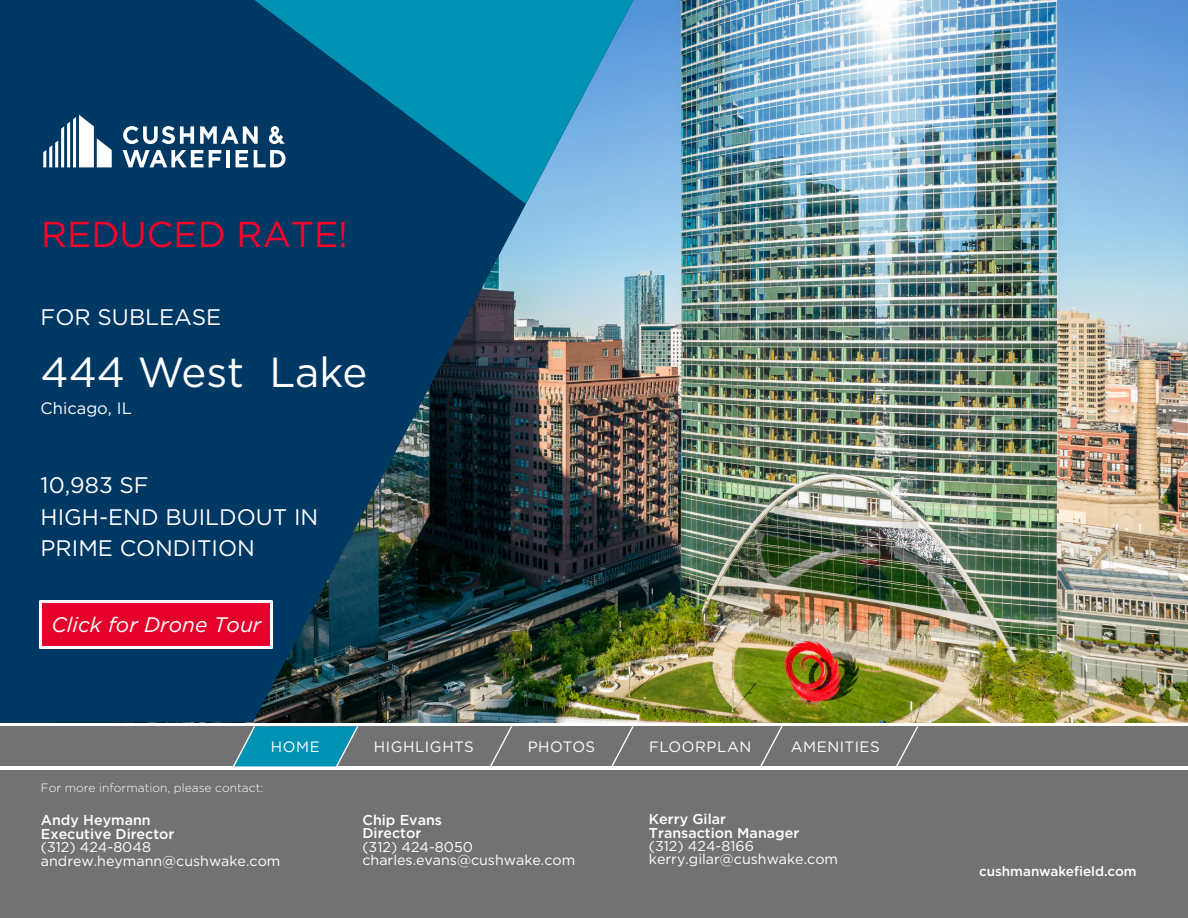
<style>
.page{position:relative;width:1188px;height:918px;background:#fff}
.page>*{position:absolute;margin:0;border:0;box-sizing:border-box;transform-origin:0 0}
.t1{font:42px "Gotham";color:#fff}
.t2{font:36px "Gotham";color:#ff002b}
.t3{font:22.5px/31.5px "Gotham";color:#fff}
.t4{font:italic 21px "Gotham";color:#fff}
.t5{font:16.5px "Gotham";color:#fff}
.t6{font:15px "Gotham";letter-spacing:.04em;color:#fff}
.t7{font:14.25px/13.4px "Gotham";color:#fff}
.t8{font:500 14.25px/13.5px "Gotham";color:#fff}
.t9{font:500 13.5px "Gotham";color:#fff}
.t10{font:300 12px "Gotham";color:#fff}
</style>
<div class="page">
<div style="left:0;top:726px;width:1188px;height:40px;background:#717271"></div>
<div style="left:0;top:770px;width:1188px;height:148px;background:#717271"></div>
<svg style="left:233px;top:726px;width:126px;height:41px"></svg>
<svg style="left:490px;top:726px;width:23px;height:40px"></svg>
<svg style="left:611px;top:726px;width:23px;height:40px"></svg>
<svg style="left:896px;top:726px;width:23px;height:40px"></svg>
<svg style="left:760px;top:726px;width:23px;height:40px"></svg>
<img style="left:633px;top:0;width:555px;height:722px">
<img style="left:0;top:0;width:633px;height:722px">
<svg style="left:254px;top:0;width:379px;height:204px;background:#11769e"></svg>
<svg style="left:43px;top:115px;width:69px;height:52px"></svg>
<hr style="left:226px;top:150px;width:4px;height:17px;background:#fff">
<svg style="left:236px;top:150px;width:12px;height:17px"></svg>
<svg style="left:254px;top:150px;width:32px;height:17px"></svg>
<svg style="left:123px;top:126px;width:71px;height:18px"></svg>
<svg style="left:200px;top:126px;width:58px;height:18px"></svg>
<svg style="left:209px;top:150px;width:12px;height:17px"></svg>
<svg style="left:123px;top:150px;width:80px;height:17px"></svg>
<svg style="left:269px;top:126px;width:16px;height:18px"></svg>
<img style="left:39px;top:600px;width:233px;height:49px">
<h2 class="t2" style="left:41px;top:211px;width:308px">REDUCED RATE!</h2>
<h3 class="t3" style="left:41px;top:301px;width:182px">FOR SUBLEASE</h3>
<h1 class="t1" style="left:41px;top:346px;width:328px">444 West Lake</h1>
<p class="t5" style="left:41px;top:397px;width:93px">Chicago, IL</p>
<h3 class="t3" style="left:41px;top:469px;width:279px">10,983 SF<br>HIGH-END BUILDOUT IN<br>PRIME CONDITION</h3>
<h3 class="t4" style="left:52px;top:612px;width:211px">Click for Drone Tour</h3>
<p class="t6" style="left:271px;top:737px;width:51px">HOME</p>
<p class="t6" style="left:374px;top:737px;width:101px">HIGHLIGHTS</p>
<p class="t6" style="left:528px;top:737px;width:69px">PHOTOS</p>
<p class="t6" style="left:649px;top:737px;width:104px">FLOORPLAN</p>
<p class="t6" style="left:791px;top:737px;width:91px">AMENITIES</p>
<p class="t10" style="left:41px;top:780px;width:224px">For more information, please contact:</p>
<p class="t8" style="left:41px;top:813px;width:135px">Andy Heymann<br>Executive Director</p>
<p class="t7" style="left:41px;top:840px;width:241px">(312) 424-8048 andrew.heymann@cushwake.com</p>
<p class="t8" style="left:362px;top:813px;width:81px">Chip Evans<br>Director</p>
<p class="t7" style="left:362px;top:840px;width:214px">(312) 424-8050 charles.evans@cushwake.com</p>
<p class="t8" style="left:649px;top:812px;width:152px">Kerry Gilar<br>Transaction Manager</p>
<p class="t7" style="left:649px;top:839px;width:191px">(312) 424-8166 kerry.gilar@cushwake.com</p>
<p class="t9" style="left:979px;top:862px;width:159px">cushmanwakefield.com</p>
</div>
